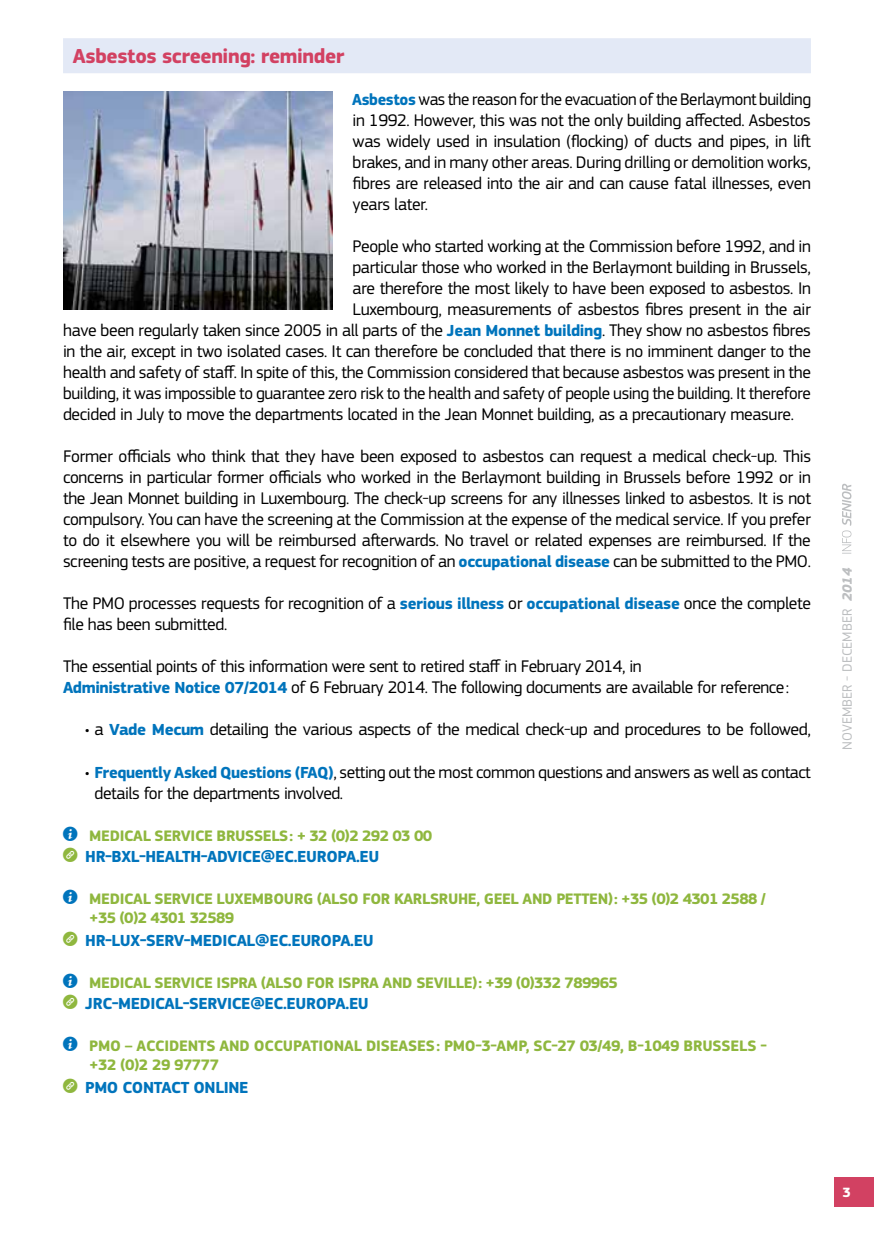
<style>
.page{position:relative;width:874px;height:1241px;background:#fff}
.page>*{position:absolute;margin:0;border:0;box-sizing:border-box;transform-origin:0 0}
.t1{font:700 21px "EC Square Sans Pro";letter-spacing:-.02em;color:#d24162}
.t2{font:17.5px/21px "EC Square Sans Pro";letter-spacing:-.02em;color:#000}
.t3{font:700 16.62px "EC Square Sans Pro";letter-spacing:-.02em;color:#0074bc}
.t4{font:700 15.75px "EC Square Sans Pro";letter-spacing:-.02em;color:#8fb73e}
.t5{font:700 15.75px "EC Square Sans Pro";letter-spacing:-.04em;color:#8fb73e}
.t6{font:14px "EC Square Sans Pro";color:#bcbec0}
.t7{font:700 14px "EC Square Sans Pro";color:#fff}
.s1{font-weight:700;font-size:16.62px;color:#0074bc}
.s2{font-family:"s Tmedia";font-weight:400;font-size:17.5px;color:#0074bc}
.s3{font-family:"s Tmedia";font-weight:400;font-size:17.5px;color:#8fb73e}
.s4{font-weight:700;font-style:italic}
</style>
<div class="page">
<div style="left:833px;top:1176px;width:40px;height:30px;background:#d24162"></div>
<svg style="left:842px;top:483px;width:9px;height:70px"></svg>
<div style="left:63px;top:38px;width:747px;height:35px;background:#e3e9f6"></div>
<img style="left:63px;top:91px;width:269px;height:218px">
<p class="t1" style="left:73px;top:44px;width:273px">ASBESTOS SCREENING: REMINDER</p>
<p class="t2" style="left:352px;top:89px;width:460px;text-align:justify"><span class="s1">ASBESTOS</span> was the reason for the evacuation of the Berlaymont building in 1992. However, this was not the only building affected. Asbestos was widely used in insulation (flocking) of ducts and pipes, in lift brakes, and in many other areas. During drilling or demolition works, fibres are released into the air and can cause fatal illnesses, even years later.</p>
<p class="t2" style="left:352px;top:236px;width:459px">People who started working at the Commission before 1992, and in</p>
<p class="t2" style="left:352px;top:257px;width:459px">particular those who worked in the Berlaymont building in Brussels,</p>
<p class="t2" style="left:352px;top:278px;width:459px">are therefore the most likely to have been exposed to asbestos. In</p>
<p class="t2" style="left:352px;top:299px;width:460px">Luxembourg, measurements of asbestos fibres present in the air</p>
<p class="t2" style="left:63px;top:320px;width:749px">have been regularly taken since 2005 in all parts of the <span class="s1">JEAN MONNET BUILDING</span>. They show no asbestos fibres</p>
<p class="t2" style="left:63px;top:341px;width:749px">in the air, except in two isolated cases. It can therefore be concluded that there is no imminent danger to the</p>
<p class="t2" style="left:63px;top:362px;width:749px">health and safety of staff. In spite of this, the Commission considered that because asbestos was present in the</p>
<p class="t2" style="left:63px;top:383px;width:749px">building, it was impossible to guarantee zero risk to the health and safety of people using the building. It therefore</p>
<p class="t2" style="left:63px;top:404px;width:732px">decided in July to move the departments located in the Jean Monnet building, as a precautionary measure.</p>
<p class="t2" style="left:63px;top:446px;width:749px;text-align:justify">Former officials who think that they have been exposed to asbestos can request a medical check-up. This concerns in particular former officials who worked in the Berlaymont building in Brussels before 1992 or in the Jean Monnet building in Luxembourg. The check-up screens for any illnesses linked to asbestos. It is not compulsory. You can have the screening at the Commission at the expense of the medical service. If you prefer to do it elsewhere you will be reimbursed afterwards. No travel or related expenses are reimbursed. If the screening tests are positive, a request for recognition of an <span class="s1">OCCUPATIONAL DISEASE</span> can be submitted to the PMO.</p>
<p class="t2" style="left:63px;top:593px;width:749px">The PMO processes requests for recognition of a <span class="s1">SERIOUS ILLNESS</span> or <span class="s1">OCCUPATIONAL DISEASE</span> once the complete file has been submitted.</p>
<p class="t2" style="left:63px;top:656px;width:727px">The essential points of this information were sent to retired staff in February 2014, in<br><span class="s1">ADMINISTRATIVE NOTICE 07/2014</span> of 6 February 2014. The following documents are available for reference:</p>
<p class="t2" style="left:85px;top:719px;width:727px">• a <span class="s1">VADE MECUM</span> detailing the various aspects of the medical check-up and procedures to be followed,</p>
<p class="t2" style="left:94px;top:761px;width:717px;text-indent:-10px">• <span class="s1">FREQUENTLY ASKED QUESTIONS (FAQ)</span>, setting out the most common questions and answers as well as contact details for the departments involved.</p>
<p class="t4" style="left:63px;top:825px;width:118px"><span class="s2">i</span> MEDICAL SERVIC</p>
<p class="t4" style="left:204px;top:825px;width:32px">E BRUSS</p>
<p class="t5" style="left:263px;top:825px;width:171px">ELS : + 32 (0)2 292 03 00</p>
<p class="t3" style="left:63px;top:846px;width:103px"><span class="s3">l</span> HR-BXL-HEALT</p>
<p class="t3" style="left:190px;top:846px;width:188px">H-ADVICE@EC.EUROPA.EU</p>
<p class="t4" style="left:63px;top:888px;width:118px"><span class="s2">i</span> MEDICAL SERVIC</p>
<p class="t4" style="left:204px;top:888px;width:90px">E LUXEMBOURG</p>
<p class="t4" style="left:317px;top:888px;width:124px">(ALSO FOR KARLSRUH</p>
<p class="t4" style="left:467px;top:888px;width:299px">E, GEEL AND PETTEN): +35 (0)2 4301 2588 /</p>
<p class="t5" style="left:89px;top:907px;width:146px">+35 (0)2 4301 32589</p>
<p class="t3" style="left:63px;top:930px;width:310px"><span class="s3">l</span> HR-LUX-SERV-MEDICAL@EC.EUROPA.EU</p>
<p class="t4" style="left:63px;top:972px;width:118px"><span class="s2">i</span> MEDICAL SERVIC</p>
<p class="t4" style="left:204px;top:972px;width:415px">E ISPRA (ALSO FOR ISPRA AND SEVI LLE): +39 (0)332 789965</p>
<p class="t3" style="left:63px;top:993px;width:305px"><span class="s3">l</span> JRC-MEDICAL-SERVICE@EC.EUROPA.EU</p>
<p class="t4" style="left:63px;top:1035px;width:83px"><span class="s2">i</span> PMO – ACCID</p>
<p class="t4" style="left:179px;top:1035px;width:96px">ENTS AND OCCUP</p>
<p class="t4" style="left:301px;top:1035px;width:402px">ATI ONAL DIS EASES : PMO-3-AMP, SC-27 03/49, B-1049 BRUSS</p>
<p class="t4" style="left:730px;top:1035px;width:38px">ELS -</p>
<p class="t4" style="left:89px;top:1054px;width:131px">+32 (0)2 29 97777</p>
<p class="t3" style="left:63px;top:1077px;width:80px"><span class="s3">l</span> PMO CONTA</p>
<p class="t3" style="left:171px;top:1077px;width:79px">CT ONLINE</p>
<p class="t6" style="left:838px;top:749px;width:183px;rotate:-90deg">NOVEMBER - DECEMBER <span class="s4">2014</span></p>
<p class="t7" style="left:842px;top:1183px;width:10px">3</p>
</div>
